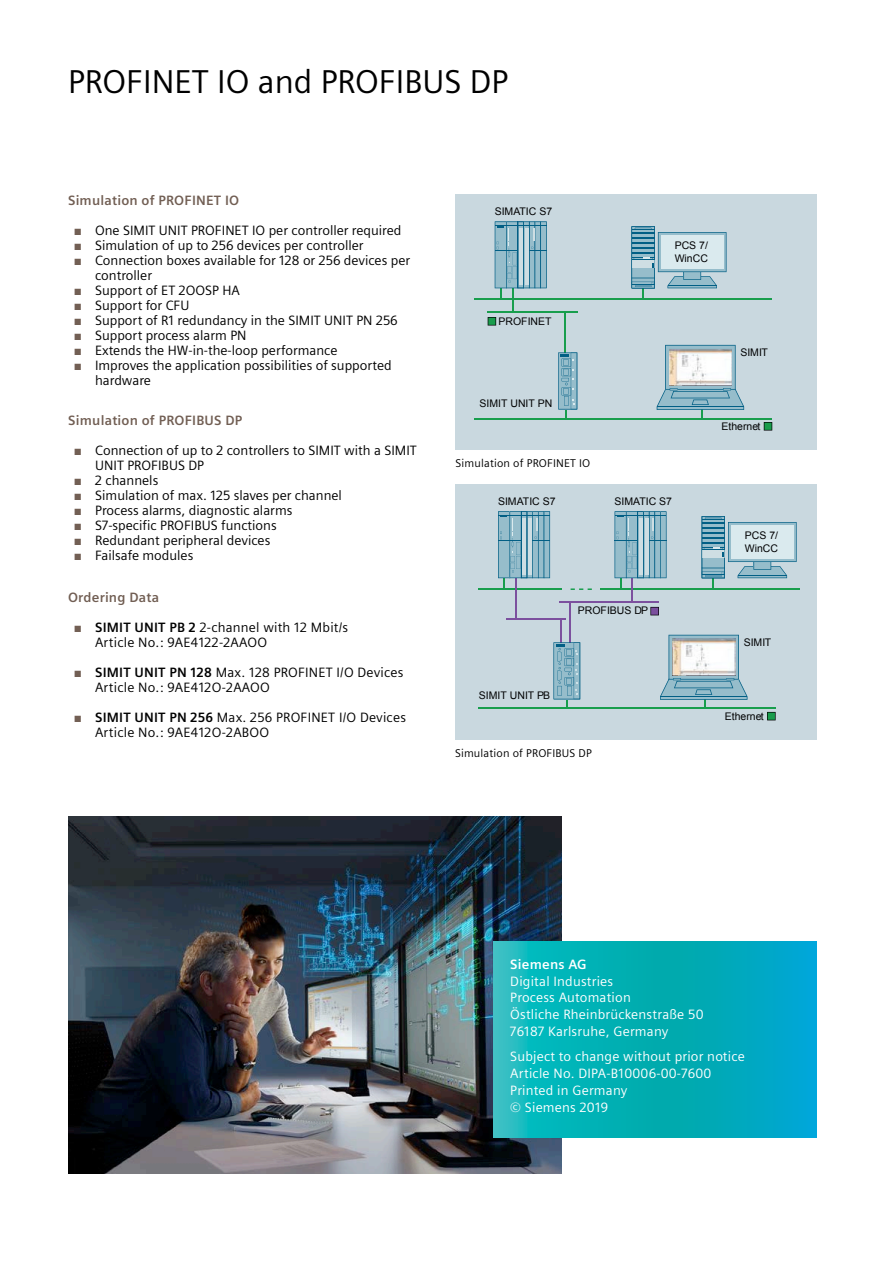
<style>
.page{position:relative;width:893px;height:1263px;background:#fff}
.page>*{position:absolute;margin:0;border:0;box-sizing:border-box;transform-origin:0 0}
.t1{font:33px "Siemens Sans";color:#000}
.t2{font:13.5px/15px "Siemens Sans";color:#000}
.t3{font:13.5px/16.8px "Siemens Sans";letter-spacing:.015em;color:#fff}
.t4{font:700 13.5px "Siemens Sans";letter-spacing:.015em;color:#715e53}
.t5{font:700 13.5px "Siemens Sans";letter-spacing:.015em;color:#fff}
.t6{font:11.25px "Siemens Sans";letter-spacing:.015em;color:#000}
.t7{font:10.5px "Arial";color:#010203}
.t8{font:10.5px/12.6px "Arial";color:#000001}
.s1{font-family:"Arial";color:#725f54}
.s2{font-weight:700}
</style>
<div class="page">
<img style="left:68px;top:816px;width:493px;height:358px">
<div style="left:456px;top:194px;width:361px;height:255px;background:#c9d8df"></div>
<hr style="left:475px;top:299px;width:297px;height:1px;background:#189e4d">
<hr style="left:475px;top:418px;width:297px;height:1px;background:#189e4d">
<hr style="left:565px;top:397px;width:2px;height:21px;background:#189e4d">
<hr style="left:701px;top:383px;width:1px;height:35px;background:#189e4d">
<hr style="left:487px;top:312px;width:90px;height:1px;background:#189e4d">
<hr style="left:512px;top:282px;width:2px;height:30px;background:#189e4d">
<hr style="left:564px;top:312px;width:2px;height:65px;background:#189e4d">
<hr style="left:642px;top:278px;width:2px;height:21px;background:#189e4d">
<svg style="left:764px;top:422px;width:8px;height:8px"></svg>
<svg style="left:488px;top:317px;width:8px;height:8px"></svg>
<svg style="left:495px;top:221px;width:52px;height:78px"></svg>
<svg style="left:632px;top:226px;width:94px;height:62px"></svg>
<div style="left:661px;top:235px;width:62px;height:34px;background:#daeaee"></div>
<svg style="left:558px;top:352px;width:19px;height:57px"></svg>
<svg style="left:657px;top:345px;width:87px;height:65px"></svg>
<img style="left:669px;top:349px;width:63px;height:36px">
<div style="left:455px;top:484px;width:361px;height:255px;background:#c9d8df"></div>
<hr style="left:478px;top:588px;width:83px;height:2px;background:#189e4d">
<svg style="left:571px;top:588px;width:21px;height:2px"></svg>
<hr style="left:503px;top:568px;width:2px;height:21px;background:#189e4d">
<hr style="left:478px;top:708px;width:298px;height:1px;background:#189e4d">
<hr style="left:566px;top:687px;width:2px;height:21px;background:#189e4d">
<hr style="left:704px;top:673px;width:2px;height:35px;background:#189e4d">
<hr style="left:507px;top:619px;width:59px;height:1px;background:#7c509e">
<hr style="left:515px;top:572px;width:2px;height:47px;background:#7c509e">
<hr style="left:560px;top:619px;width:2px;height:48px;background:#7c509e">
<hr style="left:560px;top:601px;width:99px;height:2px;background:#7c509e">
<hr style="left:570px;top:602px;width:1px;height:45px;background:#7c509e">
<hr style="left:600px;top:588px;width:199px;height:2px;background:#189e4d">
<hr style="left:620px;top:568px;width:2px;height:21px;background:#189e4d">
<hr style="left:631px;top:552px;width:2px;height:50px;background:#7c509e">
<svg style="left:650px;top:607px;width:9px;height:8px"></svg>
<svg style="left:767px;top:712px;width:9px;height:8px"></svg>
<svg style="left:498px;top:511px;width:52px;height:67px;background:#83b1c1"></svg>
<svg style="left:614px;top:511px;width:53px;height:67px;background:#85b2c2"></svg>
<svg style="left:702px;top:516px;width:95px;height:72px"></svg>
<div style="left:731px;top:525px;width:62px;height:34px;background:#daeaee"></div>
<svg style="left:660px;top:635px;width:87px;height:65px"></svg>
<svg style="left:553px;top:642px;width:27px;height:57px;background:#7faec0"></svg>
<img style="left:672px;top:639px;width:63px;height:37px">
<svg style="left:493px;top:941px;width:323px;height:196px;background:#04aebb"></svg>
<h1 class="t1" style="left:68px;top:64px;width:442px">PROFINET IO and PROFIBUS DP</h1>
<p class="t4" style="left:68px;top:192px;width:173px">Simulation of PROFINET IO</p>
<p class="t2" style="left:74px;top:222px;width:329px"><span class="s1">■</span> One SIMIT UNIT PROFINET IO per controller required</p>
<p class="t2" style="left:74px;top:237px;width:291px"><span class="s1">■</span> Simulation of up to 256 devices per controller</p>
<p class="t2" style="left:95px;top:252px;width:317px;text-indent:-21px"><span class="s1">■</span> Connection boxes available for 128 or 256 devices per controller</p>
<p class="t2" style="left:74px;top:282px;width:168px"><span class="s1">■</span> Support of ET 2OOSP HA</p>
<p class="t2" style="left:74px;top:297px;width:117px"><span class="s1">■</span> Support for CFU</p>
<p class="t2" style="left:74px;top:312px;width:325px"><span class="s1">■</span> Support of R1 redundancy in the SIMIT UNIT PN 256</p>
<p class="t2" style="left:74px;top:327px;width:174px"><span class="s1">■</span> Support process alarm PN</p>
<p class="t2" style="left:74px;top:342px;width:265px"><span class="s1">■</span> Extends the HW-in-the-loop performance</p>
<p class="t2" style="left:95px;top:357px;width:298px;text-indent:-21px"><span class="s1">■</span> Improves the application possibilities of supported hardware</p>
<p class="t4" style="left:68px;top:413px;width:176px">Simulation of PROFIBUS DP</p>
<p class="t2" style="left:95px;top:443px;width:323px;text-indent:-21px"><span class="s1">■</span> Connection of up to 2 controllers to SIMIT with a SIMIT<br>UNIT PROFIBUS DP</p>
<p class="t2" style="left:74px;top:473px;width:86px"><span class="s1">■</span> 2 channels</p>
<p class="t2" style="left:74px;top:488px;width:270px"><span class="s1">■</span> Simulation of max. 125 slaves per channel</p>
<p class="t2" style="left:74px;top:503px;width:220px"><span class="s1">■</span> Process alarms, diagnostic alarms</p>
<p class="t2" style="left:74px;top:518px;width:204px"><span class="s1">■</span> S7-specific PROFIBUS functions</p>
<p class="t2" style="left:74px;top:533px;width:198px"><span class="s1">■</span> Redundant peripheral devices</p>
<p class="t2" style="left:74px;top:548px;width:121px"><span class="s1">■</span> Failsafe modules</p>
<p class="t4" style="left:68px;top:590px;width:93px">Ordering Data</p>
<p class="t2" style="left:95px;top:620px;width:255px;text-indent:-21px"><span class="s1">■</span> <span class="s2">SIMIT UNIT PB 2</span> 2-channel with 12 Mbit/s<br>Article No.: 9AE4122-2AAOO</p>
<p class="t2" style="left:95px;top:665px;width:310px;text-indent:-21px"><span class="s1">■</span> <span class="s2">SIMIT UNIT PN 128</span> Max. 128 PROFINET I/O Devices<br>Article No.: 9AE412O-2AAOO</p>
<p class="t2" style="left:95px;top:710px;width:312px;text-indent:-21px"><span class="s1">■</span> <span class="s2">SIMIT UNIT PN 256</span> Max. 256 PROFINET I/O Devices<br>Article No.: 9AE412O-2ABOO</p>
<p class="t8" style="left:495px;top:205px;width:59px">SIMATIC S7</p>
<p class="t7" style="left:498px;top:314px;width:55px">PROFINET</p>
<p class="t7" style="left:479px;top:396px;width:74px">SIMIT UNIT PN</p>
<p class="t6" style="left:456px;top:457px;width:136px">Simulation of PROFINET IO</p>
<p class="t8" style="left:498px;top:495px;width:59px">SIMATIC S7</p>
<p class="t8" style="left:675px;top:239px;width:35px">PCS 7/<br>WinCC</p>
<p class="t8" style="left:614px;top:495px;width:59px">SIMATIC S7</p>
<p class="t7" style="left:740px;top:345px;width:29px">SIMIT</p>
<p class="t7" style="left:721px;top:419px;width:40px">Ethernet</p>
<p class="t8" style="left:745px;top:529px;width:35px">PCS 7/<br>WinCC</p>
<p class="t7" style="left:578px;top:604px;width:72px">PROFIBUS DP</p>
<p class="t7" style="left:479px;top:688px;width:73px">SIMIT UNIT PB</p>
<p class="t6" style="left:455px;top:746px;width:138px">Simulation of PROFIBUS DP</p>
<p class="t7" style="left:744px;top:635px;width:29px">SIMIT</p>
<p class="t7" style="left:725px;top:709px;width:40px">Ethernet</p>
<p class="t5" style="left:510px;top:956px;width:78px">Siemens AG</p>
<p class="t3" style="left:510px;top:973px;width:195px">Digital Industries<br>Process Automation<br>Östliche Rheinbrückenstraße 50<br>76187 Karlsruhe, Germany</p>
<p class="t3" style="left:510px;top:1048px;width:236px">Subject to change without prior notice<br>Article No. DIPA-B10006-00-7600<br>Printed in Germany<br>© Siemens 2019</p>
</div>
